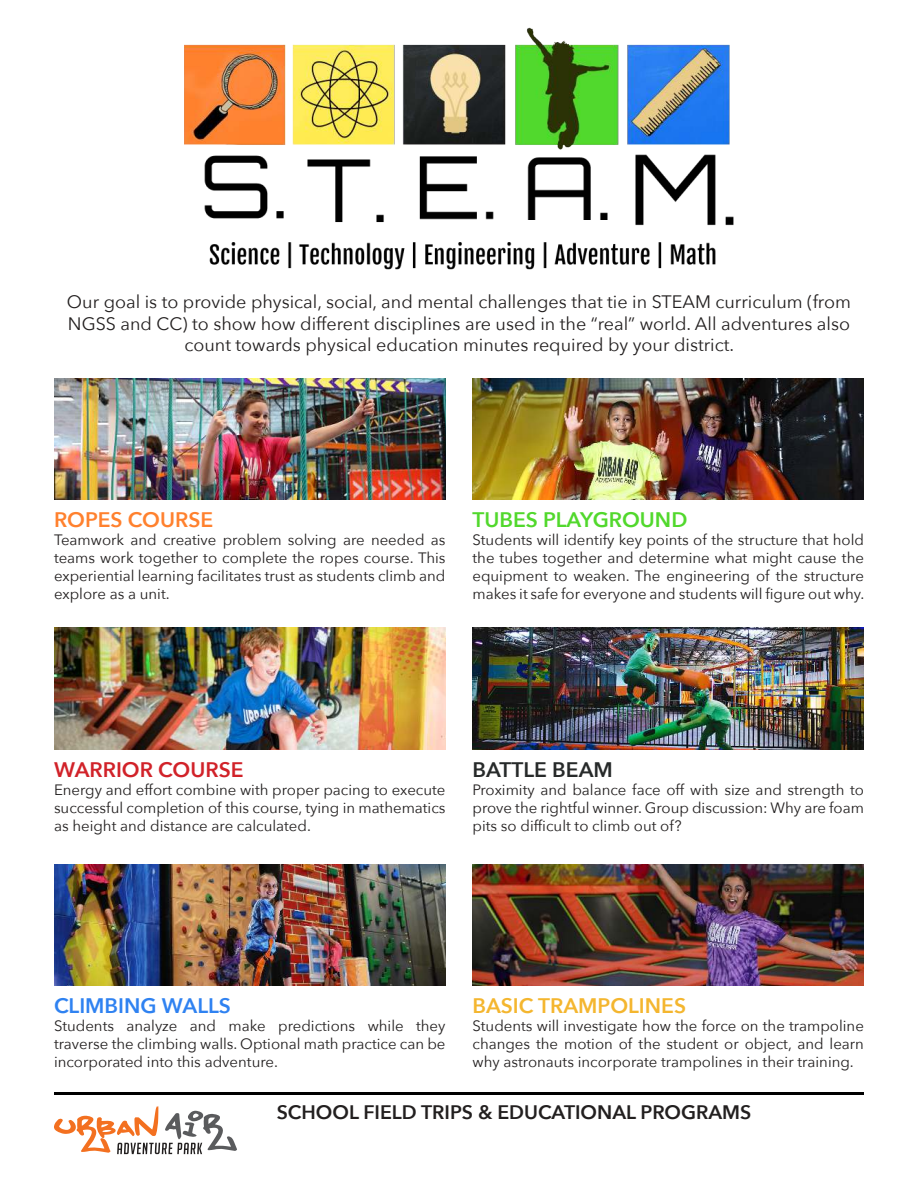
<style>
.page{position:relative;width:918px;height:1188px;background:#fff}
.page>*{position:absolute;margin:0;border:0;box-sizing:border-box;transform-origin:0 0}
.t1{font:600 21px "Avenir Next";color:#f4b62f}
.t2{font:600 21px "Avenir Next";color:#51d82c}
.t3{font:600 21px "Avenir Next";color:#d12229}
.t4{font:600 21px "Avenir Next";color:#2f82f1}
.t5{font:600 21px "Avenir Next";color:#ff812e}
.t6{font:600 21px "Avenir Next";color:#272a2a}
.t7{font:600 19.5px "Avenir Next";color:#221f1f}
.t8{font:18px/21.6px "Avenir Next";color:#221f1f;text-align:center}
.t9{font:15px/18px "Avenir Next";color:#221f1f;text-align:justify}
</style>
<div class="page">
<img style="left:184px;top:27px;width:550px;height:243px">
<img style="left:54px;top:378px;width:392px;height:122px">
<img style="left:54px;top:628px;width:392px;height:121px">
<img style="left:472px;top:628px;width:392px;height:121px">
<img style="left:54px;top:864px;width:392px;height:122px">
<img style="left:472px;top:864px;width:392px;height:122px">
<img style="left:472px;top:378px;width:392px;height:122px">
<hr style="left:54px;top:1092px;width:810px;height:3px;background:#000">
<svg style="left:54px;top:1106px;width:183px;height:48px"></svg>
<p class="t8" style="left:67px;top:293px;width:786px">Our goal is to provide physical, social, and mental challenges that tie in STEAM curriculum (from<br>NGSS and CC) to show how different disciplines are used in the “real” world. All adventures also count towards physical education minutes required by your district.</p>
<h1 class="t5" style="left:54px;top:508px;width:161px">ROPES COURSE</h1>
<p class="t9" style="left:54px;top:532px;width:393px">Teamwork and creative problem solving are needed as teams work together to complete the ropes course. This experiential learning facilitates trust as students climb and explore as a unit.</p>
<h1 class="t2" style="left:472px;top:508px;width:216px">TUBES PLAYGROUND</h1>
<p class="t9" style="left:472px;top:532px;width:393px">Students will identify key points of the structure that hold the tubes together and determine what might cause the equipment to weaken. The engineering of the structure makes it safe for everyone and students will figure out why.</p>
<h1 class="t3" style="left:54px;top:757px;width:191px">WARRIOR COURSE</h1>
<p class="t9" style="left:54px;top:782px;width:393px">Energy and effort combine with proper pacing to execute successful completion of this course, tying in mathematics as height and distance are calculated.</p>
<h1 class="t6" style="left:472px;top:757px;width:142px">BATTLE BEAM</h1>
<p class="t9" style="left:472px;top:782px;width:393px">Proximity and balance face off with size and strength to prove the rightful winner. Group discussion: Why are foam pits so difficult to climb out of?</p>
<h1 class="t4" style="left:54px;top:994px;width:178px">CLIMBING WALLS</h1>
<p class="t9" style="left:54px;top:1018px;width:393px">Students analyze and make predictions while they traverse the climbing walls. Optional math practice can be incorporated into this adventure.</p>
<h1 class="t1" style="left:472px;top:994px;width:215px">BASIC TRAMPOLINES</h1>
<p class="t9" style="left:472px;top:1018px;width:393px">Students will investigate how the force on the trampoline changes the motion of the student or object, and learn why astronauts incorporate trampolines in their training.</p>
<h2 class="t7" style="left:277px;top:1101px;width:476px">SCHOOL FIELD TRIPS &amp; EDUCATIONAL PROGRAMS</h2>
</div>
